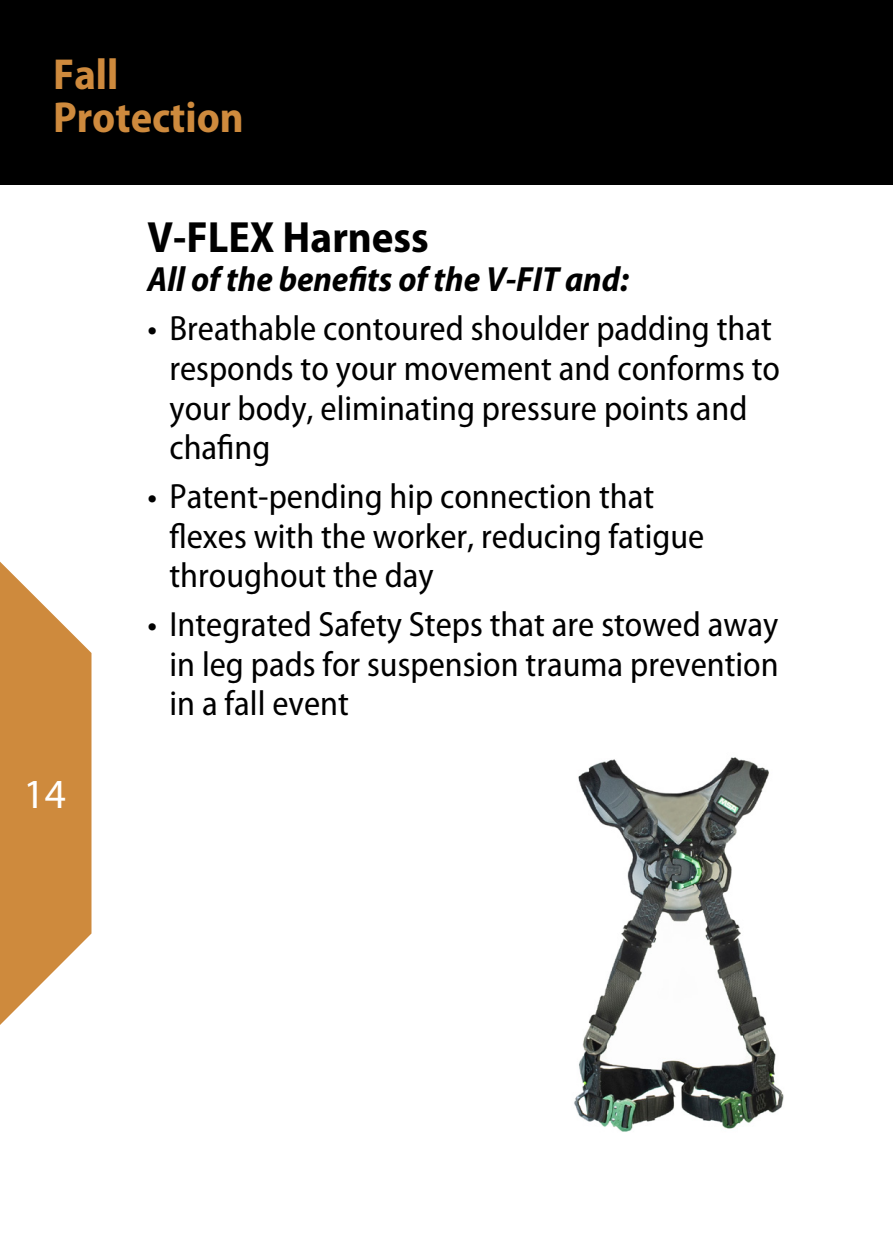
<style>
.page{position:relative;width:893px;height:1259px;background:#fff}
.page>*{position:absolute;margin:0;border:0;box-sizing:border-box;transform-origin:0 0}
.t1{font:700 semi-condensed 43.8px "Myriad Pro";color:#000}
.t2{font:700 semi-condensed 43.5px/43.5px "Myriad Pro";color:#ce8a3d}
.t3{font:41.4px "Myriad Pro";color:#fff}
.t4{font:semi-condensed 35.1px/39.6px "Myriad Pro";color:#000}
.t5{font:italic 700 semi-condensed 35.1px "Myriad Pro";color:#000}
</style>
<div class="page">
<div style="left:0;top:0;width:893px;height:185px;background:#000"></div>
<img style="left:574px;top:757px;width:210px;height:375px">
<svg style="left:0;top:561px;width:91px;height:464px"></svg>
<p class="t2" style="left:53px;top:51px;width:192px">Fall<br>Protection</p>
<p class="t3" style="left:24px;top:768px;width:44px">14</p>
<p class="t1" style="left:148px;top:209px;width:283px">V-FLEX Harness</p>
<p class="t5" style="left:148px;top:257px;width:483px">All of the benefits of the V-FIT and:</p>
<p class="t4" style="left:169px;top:308px;width:612px;text-indent:-22px">• Breathable contoured shoulder padding that responds to your movement and conforms to your body, eliminating pressure points and chafing</p>
<p class="t4" style="left:169px;top:476px;width:536px;text-indent:-22px">• Patent-pending hip connection that flexes with the worker, reducing fatigue throughout the day</p>
<p class="t4" style="left:169px;top:604px;width:611px;text-align:justify;text-indent:-22px">• Integrated Safety Steps that are stowed away in leg pads for suspension trauma prevention in a fall event</p>
</div>
